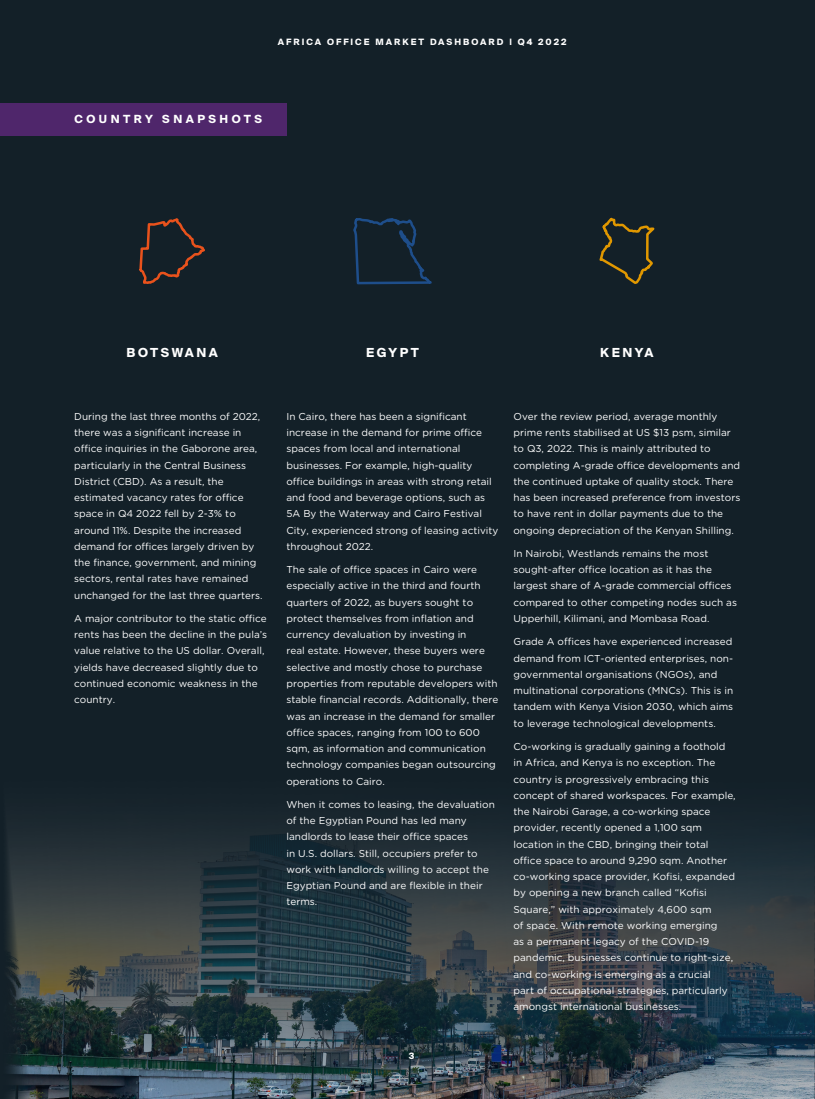
<style>
.page{position:relative;width:815px;height:1099px;background:#fff}
.page>*{position:absolute;margin:0;border:0;box-sizing:border-box;transform-origin:0 0}
.t1{font:700 12.5px "Suisse Intl";letter-spacing:.2em;color:#fff}
.t2{font:700 11.25px "Suisse Intl";letter-spacing:.31em;color:#fff}
.t3{font:10px/16.2px "Gotham Rounded";color:#fff}
.t4{font:700 8.75px "Suisse Intl";letter-spacing:.23em;color:#fff}
</style>
<div class="page">
<div style="left:0;top:0;width:815px;height:1098px;background:#132028"></div>
<img style="left:7px;top:828px;width:808px;height:270px">
<div style="left:0;top:103px;width:286px;height:32px;background:#4f266b"></div>
<svg style="left:139px;top:218px;width:66px;height:66px"></svg>
<svg style="left:353px;top:218px;width:79px;height:67px"></svg>
<svg style="left:599px;top:217px;width:56px;height:67px"></svg>
<p class="t4" style="left:278px;top:37px;width:290px">AFRICA OFFICE MARKET DASHBOARD | Q4 2022</p>
<p class="t2" style="left:74px;top:113px;width:189px">COUNTRY SNAPSHOTS</p>
<p class="t1" style="left:127px;top:345px;width:93px">BOTSWANA</p>
<p class="t1" style="left:366px;top:346px;width:54px">EGYPT</p>
<p class="t1" style="left:600px;top:346px;width:55px">KENYA</p>
<p class="t3" style="left:74px;top:407px;width:190px">During the last three months of 2022, there was a significant increase in office inquiries in the Gaborone area, particularly in the Central Business District (CBD). As a result, the estimated vacancy rates for office space in Q4 2022 fell by 2-3% to around 11%. Despite the increased demand for offices largely driven by the finance, government, and mining sectors, rental rates have remained unchanged for the last three quarters.</p>
<p class="t3" style="left:74px;top:610px;width:195px">A major contributor to the static office rents has been the decline in the pula’s value relative to the US dollar. Overall, yields have decreased slightly due to continued economic weakness in the country.</p>
<p class="t3" style="left:286px;top:407px;width:214px">In Cairo, there has been a significant increase in the demand for prime office spaces from local and international businesses. For example, high-quality office buildings in areas with strong retail and food and beverage options, such as 5A By the Waterway and Cairo Festival City, experienced strong of leasing activity throughout 2022.</p>
<p class="t3" style="left:286px;top:561px;width:213px">The sale of office spaces in Cairo were especially active in the third and fourth quarters of 2022, as buyers sought to protect themselves from inflation and currency devaluation by investing in<br>real estate. However, these buyers were selective and mostly chose to purchase properties from reputable developers with stable financial records. Additionally, there was an increase in the demand for smaller office spaces, ranging from 100 to 600 sqm, as information and communication technology companies began outsourcing operations to Cairo.</p>
<p class="t3" style="left:286px;top:795px;width:210px">When it comes to leasing, the devaluation of the Egyptian Pound has led many landlords to lease their office spaces<br>in U.S. dollars. Still, occupiers prefer to work with landlords willing to accept the Egyptian Pound and are flexible in their terms.</p>
<p class="t3" style="left:514px;top:407px;width:228px">Over the review period, average monthly prime rents stabilised at US $13 psm, similar to Q3, 2022. This is mainly attributed to completing A-grade office developments and the continued uptake of quality stock. There has been increased preference from investors to have rent in dollar payments due to the ongoing depreciation of the Kenyan Shilling.</p>
<p class="t3" style="left:514px;top:545px;width:225px">In Nairobi, Westlands remains the most sought-after office location as it has the largest share of A-grade commercial offices compared to other competing nodes such as Upperhill, Kilimani, and Mombasa Road.</p>
<p class="t3" style="left:514px;top:633px;width:221px">Grade A offices have experienced increased demand from ICT-oriented enterprises, non&shy;governmental organisations (NGOs), and multinational corporations (MNCs). This is in tandem with Kenya Vision 2030, which aims to leverage technological developments.</p>
<p class="t3" style="left:514px;top:737px;width:224px">Co-working is gradually gaining a foothold in Africa, and Kenya is no exception. The country is progressively embracing this concept of shared workspaces. For example, the Nairobi Garage, a co-working space provider, recently opened a 1,100 sqm location in the CBD, bringing their total office space to around 9,290 sqm. Another co-working space provider, Kofisi, expanded by opening a new branch called “Kofisi Square,” with approximately 4,600 sqm<br>of space. With remote working emerging<br>as a permanent legacy of the COVID-19 pandemic, businesses continue to right-size, and co-working is emerging as a crucial<br>part of occupational strategies, particularly amongst international businesses.</p>
<p class="t4" style="left:409px;top:1050px;width:7px">3</p>
</div>
